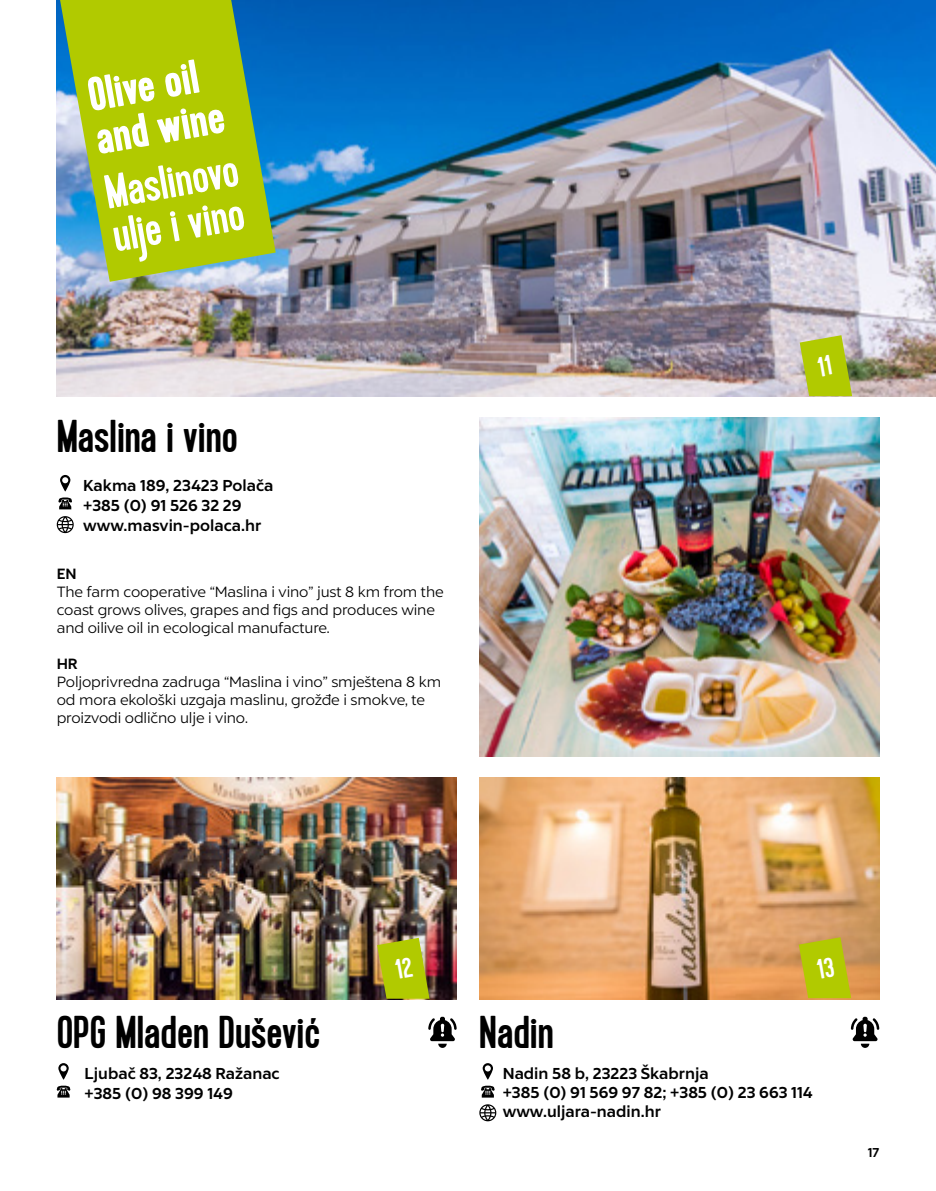
<style>
.page{position:relative;width:936px;height:1191px;background:#fff}
.page>*{position:absolute;margin:0;border:0;box-sizing:border-box;transform-origin:0 0}
.t1{font:47.8px/43.8px "Kapra";color:#fff}
.t2{font:700 47.8px/43.8px "Kapra";color:#fff}
.t3{font:46px "Kapra";color:#000}
.t4{font:700 16px/20px "Liszt FY";color:#000}
.t5{font:15px/18px "Liszt FY";letter-spacing:-.01em;color:#000}
.t6{font:700 15px "Liszt FY";color:#000}
.t7{font:700 13px "Liszt FY";color:#000}
</style>
<div class="page">
<img style="left:57px;top:0;width:878px;height:396px">
<svg style="left:60px;top:0;width:216px;height:282px;background:#99bd35"></svg>
<img style="left:479px;top:417px;width:400px;height:339px">
<svg style="left:58px;top:497px;width:14px;height:12px"></svg>
<svg style="left:60px;top:475px;width:10px;height:16px"></svg>
<svg style="left:56px;top:516px;width:18px;height:17px"></svg>
<img style="left:479px;top:778px;width:400px;height:221px">
<svg style="left:481px;top:1085px;width:13px;height:12px"></svg>
<svg style="left:482px;top:1063px;width:11px;height:16px"></svg>
<svg style="left:479px;top:1104px;width:18px;height:17px"></svg>
<img style="left:57px;top:778px;width:399px;height:221px">
<svg style="left:57px;top:1085px;width:13px;height:12px"></svg>
<svg style="left:58px;top:1063px;width:11px;height:16px"></svg>
<svg style="left:428px;top:1016px;width:28px;height:32px"></svg>
<svg style="left:850px;top:1016px;width:29px;height:32px"></svg>
<svg style="left:799px;top:335px;width:53px;height:61px;background:#b4c62c"></svg>
<svg style="left:377px;top:937px;width:52px;height:61px;background:#adb718"></svg>
<svg style="left:798px;top:937px;width:53px;height:61px;background:#babd16"></svg>
<h1 class="t2" style="left:85px;top:75px;width:132px;rotate:-10deg">Olive oil and wine</h1>
<h1 class="t1" style="left:102px;top:172px;width:136px;rotate:-10deg">Maslinovo ulje i vino</h1>
<h2 class="t3" style="left:57px;top:409px;width:183px">Maslina i vino</h2>
<p class="t4" style="left:83px;top:475px;width:192px">Kakma 189, 23423 Polača +385 (0) 91 526 32 29 www.masvin-polaca.hr</p>
<p class="t6" style="left:57px;top:565px;width:21px">EN</p>
<p class="t5" style="left:57px;top:583px;width:388px">The farm cooperative “Maslina i vino” just 8 km from the coast grows olives, grapes and figs and produces wine and oilive oil in ecological manufacture.</p>
<p class="t6" style="left:57px;top:655px;width:22px">HR</p>
<p class="t5" style="left:57px;top:673px;width:386px">Poljoprivredna zadruga “Maslina i vino” smještena 8 km od mora ekološki uzgaja maslinu, grožđe i smokve, te proizvodi odlično ulje i vino.</p>
<h2 class="t3" style="left:57px;top:1005px;width:265px">OPG Mladen Dušević</h2>
<p class="t4" style="left:85px;top:1063px;width:197px">Ljubač 83, 23248 Ražanac +385 (0) 98 399 149</p>
<h2 class="t3" style="left:479px;top:1005px;width:76px">Nadin</h2>
<p class="t4" style="left:502px;top:1063px;width:311px;line-height:19.2px">Nadin 58 b, 23223 Škabrnja<br>+385 (0) 91 569 97 82; +385 (0) 23 663 114 www.uljara-nadin.hr</p>
<p class="t7" style="left:867px;top:1144px;width:13px">17</p>
</div>
